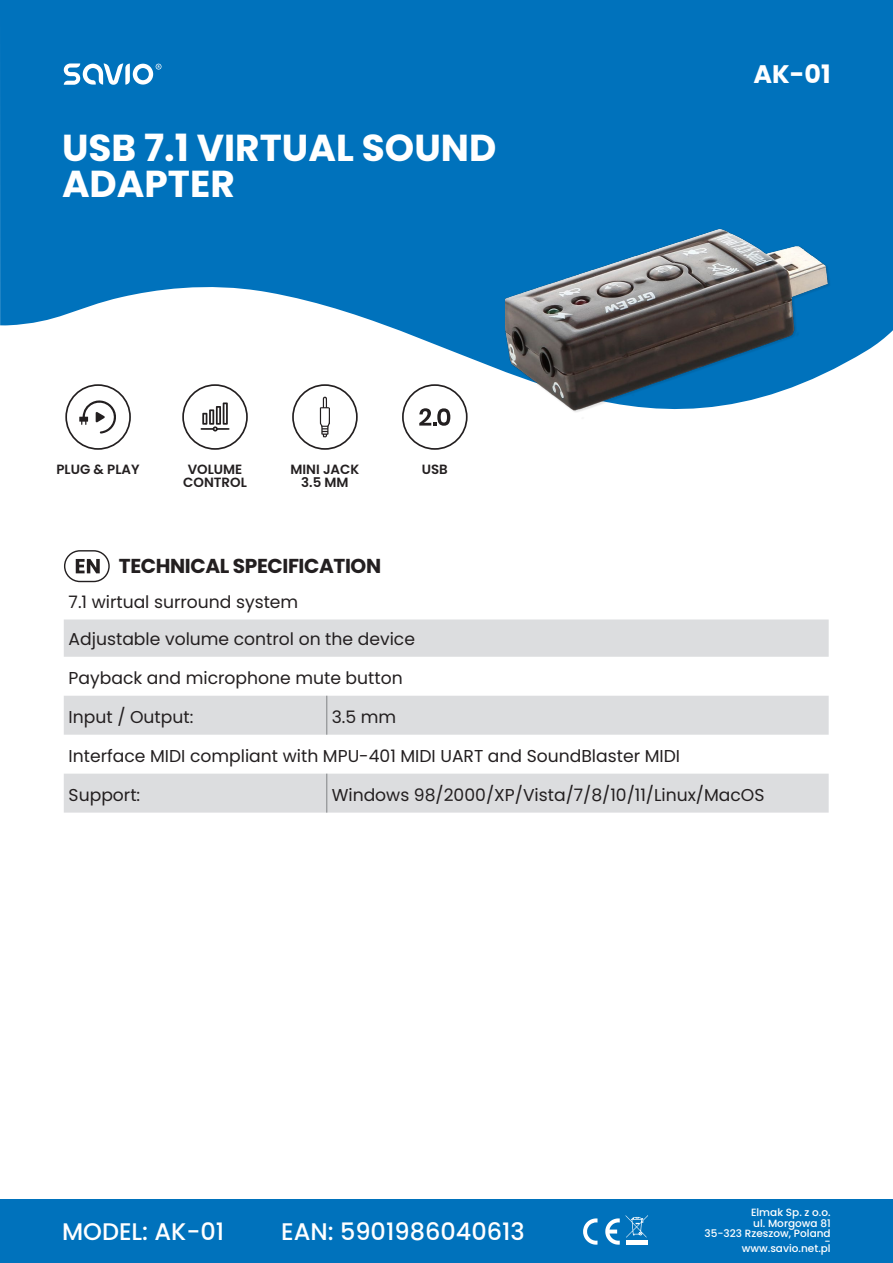
<style>
.page{position:relative;width:893px;height:1263px;background:#fff}
.page>*{position:absolute;margin:0;border:0;box-sizing:border-box;transform-origin:0 0}
.t1{font:700 37.5px/36.2px "Poppins";color:#fff}
.t2{font:700 25.35px "Poppins";color:#fff}
.t3{font:500 24px "Poppins";color:#fff}
.t4{font:700 20.1px "Poppins";letter-spacing:-.02em;color:#231f20}
.t5{font:17.25px/37.2px "Poppins";color:#231f20}
.t6{font:600 13.35px/13.4px "Poppins";color:#231f20;text-align:center}
.t7{font:500 10.5px/10.5px "Poppins";color:#fff;text-align:right}
</style>
<div class="page">
<svg style="left:0;top:0;width:893px;height:450px;fill:#0072bc"></svg>
<svg style="left:64px;top:63px;width:97px;height:22px"></svg>
<div style="left:0;top:1199px;width:893px;height:64px;background:#0072bc"></div>
<svg style="left:605px;top:1218px;width:15px;height:27px"></svg>
<svg style="left:583px;top:1218px;width:14px;height:27px"></svg>
<svg style="left:626px;top:1215px;width:22px;height:22px"></svg>
<div style="left:626px;top:1240px;width:22px;height:5px;background:#fff"></div>
<img style="left:506px;top:191px;width:328px;height:259px">
<div style="left:65px;top:384px;width:66px;height:66px;border:2px solid #231f20;border-radius:50%"></div>
<svg style="left:79px;top:400px;width:38px;height:34px"></svg>
<div style="left:292px;top:384px;width:66px;height:66px;border:2px solid #231f20;border-radius:50%"></div>
<svg style="left:320px;top:397px;width:10px;height:40px"></svg>
<div style="left:182px;top:384px;width:66px;height:66px;border:2px solid #231f20;border-radius:50%"></div>
<svg style="left:200px;top:402px;width:30px;height:30px"></svg>
<div style="left:402px;top:384px;width:66px;height:66px;border:2px solid #231f20;border-radius:50%"></div>
<svg style="left:419px;top:408px;width:31px;height:18px"></svg>
<svg style="left:76px;top:559px;width:24px;height:14px"></svg>
<div style="left:64px;top:550px;width:46px;height:32px;border:1px solid #231f20;border-radius:15px"></div>
<svg style="left:64px;top:619px;width:765px;height:194px;fill:#dcdddf"></svg>
<hr style="left:327px;top:696px;width:1px;height:39px;background:#808285">
<hr style="left:327px;top:774px;width:1px;height:39px;background:#808285">
<h1 class="t1" style="left:62px;top:130px;width:436px">USB 7.1 VIRTUAL SOUND<br>ADAPTER</h1>
<p class="t6" style="left:57px;top:463px;width:85px">PLUG &amp; PLAY</p>
<p class="t6" style="left:290px;top:463px;width:70px">MINI JACK<br>3.5 MM</p>
<p class="t6" style="left:183px;top:463px;width:65px">VOLUME<br>CONTROL</p>
<p class="t6" style="left:422px;top:463px;width:28px">USB</p>
<h2 class="t2" style="left:753px;top:59px;width:79px">AK-01</h2>
<p class="t4" style="left:119px;top:555px;width:264px">TECHNICAL SPECIFICATION</p>
<p class="t5" style="left:69px;top:583px;width:348px">7.1 wirtual surround system<br>Adjustable volume control on the device</p>
<p class="t5" style="left:69px;top:659px;width:336px">Payback and microphone mute button</p>
<p class="t5" style="left:69px;top:698px;width:126px">Input / Output:</p>
<p class="t5" style="left:332px;top:698px;width:66px">3.5 mm</p>
<p class="t5" style="left:69px;top:737px;width:613px">Interface MIDI compliant with MPU-401 MIDI UART and SoundBlaster MIDI</p>
<p class="t5" style="left:69px;top:776px;width:73px">Support:</p>
<p class="t5" style="left:332px;top:776px;width:434px">Windows 98/2000/XP/Vista/7/8/10/11/Linux/MacOS</p>
<h3 class="t3" style="left:62px;top:1218px;width:164px">MODEL: AK-01</h3>
<h3 class="t3" style="left:281px;top:1218px;width:245px">EAN: 5901986040613</h3>
<p class="t7" style="left:704px;top:1207px;width:128px">Elmak Sp. z o.o.<br>ul. Morgowa 81<br>35-323 Rzeszow, Poland</p>
<p class="t7" style="left:742px;top:1237px;width:90px;line-height:7.5px">- www.savio.net.pl</p>
</div>
